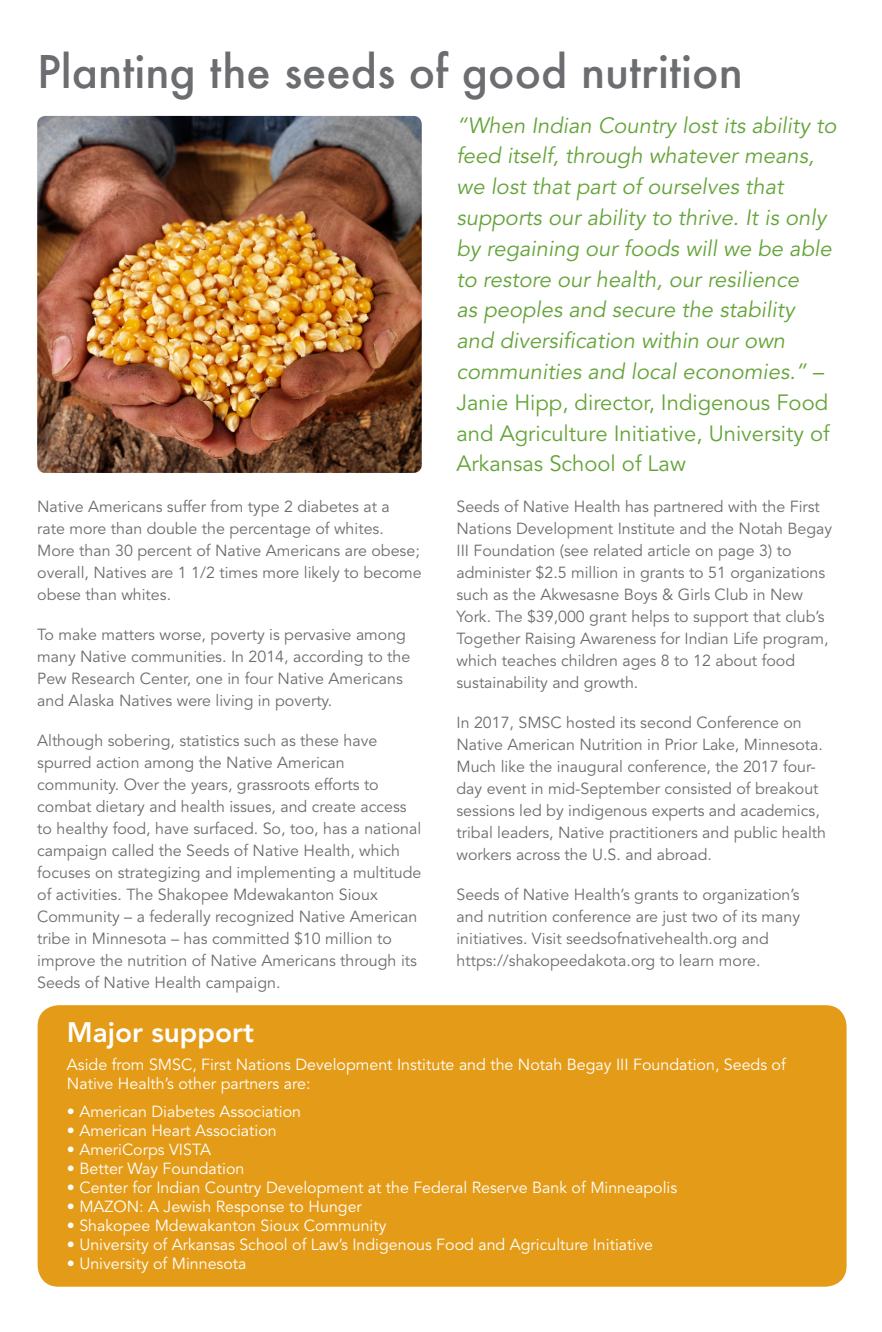
<style>
.page{position:relative;width:882px;height:1332px;background:#fff}
.page>*{position:absolute;margin:0;border:0;box-sizing:border-box;transform-origin:0 0}
.Story_Head{font:500 44px "Futura";color:#6c6d70}
.t1{font:800 28px "Avenir";color:#fff}
.t2{font:italic 22px/30.8px "Avenir";color:#64a439}
.t3{font:16px/22px "Avenir";color:#6c6d70}
.t4{font:16px/19px "Avenir";color:#fff}
.s1{font-style:normal}
</style>
<div class="page">
<div style="left:38px;top:1005px;width:809px;height:282px;background:#e49c18;border-radius:21px"></div>
<img style="left:37px;top:116px;width:385px;height:357px">
<p class="Story_Head" style="left:37px;top:41px;width:707px">Planting the seeds of good nutrition</p>
<p class="t3" style="left:37px;top:496px;width:386px">Native Americans suffer from type 2 diabetes at a<br>rate more than double the percentage of whites.<br>More than 30 percent of Native Americans are obese; overall, Natives are 1 1/2 times more likely to become obese than whites.</p>
<p class="t3" style="left:37px;top:624px;width:375px">To make matters worse, poverty is pervasive among many Native communities. In 2014, according to the Pew Research Center, one in four Native Americans and Alaska Natives were living in poverty.</p>
<p class="t3" style="left:37px;top:730px;width:386px">Although sobering, statistics such as these have spurred action among the Native American community. Over the years, grassroots efforts to combat dietary and health issues, and create access to healthy food, have surfaced. So, too, has a national campaign called the Seeds of Native Health, which focuses on strategizing and implementing a multitude of activities. The Shakopee Mdewakanton Sioux Community – a federally recognized Native American tribe in Minnesota – has committed $10 million to improve the nutrition of Native Americans through its Seeds of Native Health campaign.</p>
<p class="t2" style="left:456px;top:110px;width:382px">“When Indian Country lost its ability to feed itself, through whatever means, we lost that part of ourselves that supports our ability to thrive. It is only by regaining our foods will we be able to restore our health, our resilience<br>as peoples and secure the stability and diversification within our own communities and local economies.” <span class="s1">– Janie Hipp, director, Indigenous Food and Agriculture Initiative, University of Arkansas School of Law</span></p>
<p class="t3" style="left:456px;top:496px;width:377px">Seeds of Native Health has partnered with the First Nations Development Institute and the Notah Begay III Foundation (see related article on page 3) to administer $2.5 million in grants to 51 organizations such as the Akwesasne Boys &amp; Girls Club in New York. The $39,000 grant helps to support that club’s Together Raising Awareness for Indian Life program, which teaches children ages 8 to 12 about food sustainability and growth.</p>
<p class="t3" style="left:456px;top:712px;width:371px">In 2017, SMSC hosted its second Conference on Native American Nutrition in Prior Lake, Minnesota.<br>Much like the inaugural conference, the 2017 four&shy;day event in mid-September consisted of breakout sessions led by indigenous experts and academics, tribal leaders, Native practitioners and public health workers across the U.S. and abroad.</p>
<p class="t3" style="left:456px;top:884px;width:345px">Seeds of Native Health’s grants to organization’s and nutrition conference are just two of its many initiatives. Visit seedsofnativehealth.org and https://shakopeedakota.org to learn more.</p>
<p class="t1" style="left:67px;top:1016px;width:189px">Major support</p>
<p class="t4" style="left:67px;top:1056px;width:720px">Aside from SMSC, First Nations Development Institute and the Notah Begay III Foundation, Seeds of<br>Native Health’s other partners are:</p>
<p class="t4" style="left:67px;top:1103px;width:236px">• American Diabetes Association</p>
<p class="t4" style="left:67px;top:1122px;width:211px">• American Heart Association</p>
<p class="t4" style="left:67px;top:1141px;width:146px">• AmeriCorps VISTA</p>
<p class="t4" style="left:67px;top:1160px;width:179px">• Better Way Foundation</p>
<p class="t4" style="left:67px;top:1179px;width:612px">• Center for Indian Country Development at the Federal Reserve Bank of Minneapolis</p>
<p class="t4" style="left:67px;top:1198px;width:296px">• MAZON: A Jewish Response to Hunger</p>
<p class="t4" style="left:67px;top:1217px;width:321px">• Shakopee Mdewakanton Sioux Community</p>
<p class="t4" style="left:67px;top:1236px;width:587px">• University of Arkansas School of Law’s Indigenous Food and Agriculture Initiative</p>
<p class="t4" style="left:67px;top:1255px;width:181px">• University of Minnesota</p>
</div>
